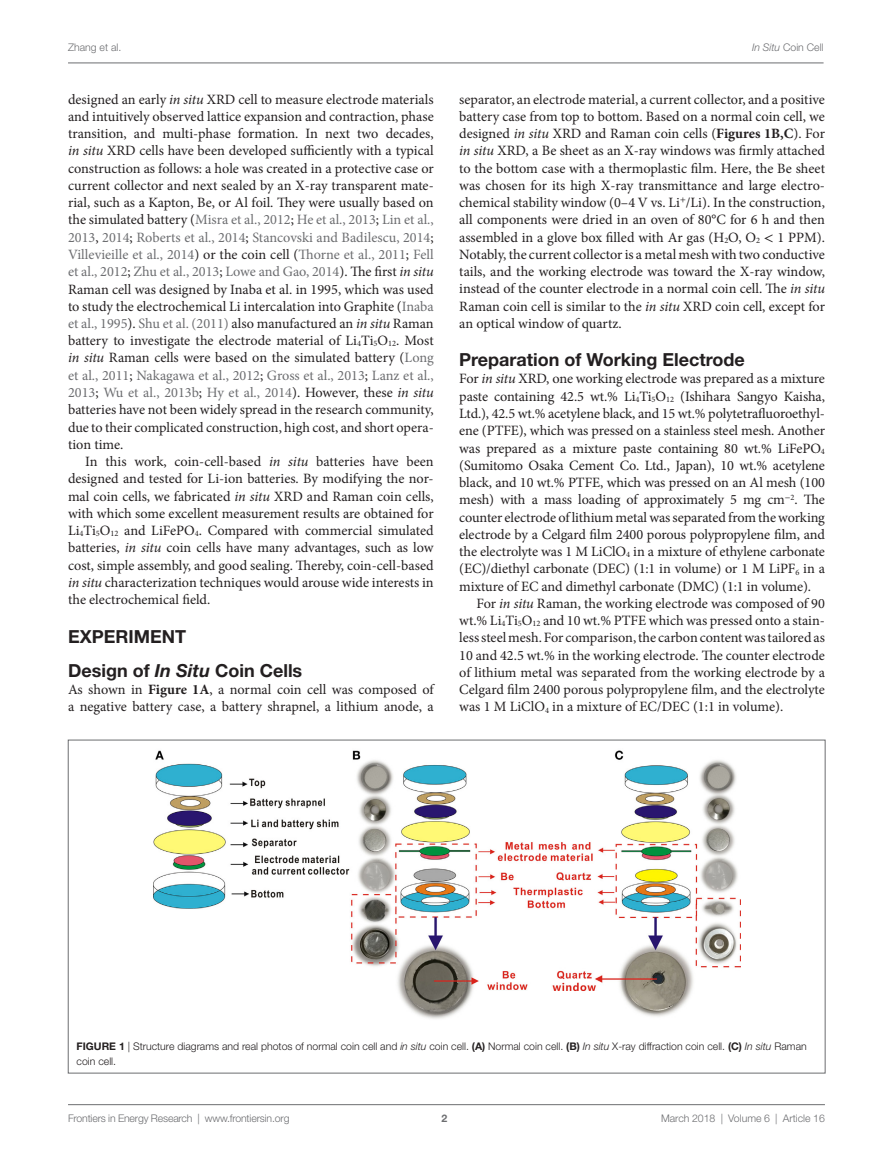
<style>
.page{position:relative;width:893px;height:1170px;background:#fff}
.page>*{position:absolute;margin:0;border:0;box-sizing:border-box;transform-origin:0 0}
.t1{font:700 18px/33.8px "Helvetica Neue LT Std";color:#231f20}
.t2{font:14.25px/17.2px "Minion Pro";letter-spacing:-.005em;color:#231f20;text-align:justify}
.t3{font:300 10.5px/14.2px "Helvetica Neue LT Std";color:#231f20}
.t4{font:300 10.5px "Helvetica Neue LT Std";letter-spacing:-.015em;color:#6c6d70}
.t5{font:700 10.5px "Helvetica Neue LT Std";color:#6c6d70}
.s1{font-style:italic}
.s2{color:#6c6d70}
.s3{font-weight:700}
.s4{font-family:"STIX General"}
</style>
<div class="page">
<img style="left:153px;top:750px;width:587px;height:269px">
<hr style="left:68px;top:63px;width:756px;height:1px;background:#6c6d70">
<hr style="left:68px;top:1104px;width:757px;height:1px;background:#6c6d70">
<p class="t4" style="left:68px;top:41px;width:55px">Zhang et al.</p>
<p class="t4" style="left:752px;top:41px;width:73px"><span class="s1">In Situ</span> Coin Cell</p>
<p class="t2" style="left:68px;top:90px;width:367px">designed an early <span class="s1">in situ</span> XRD cell to measure electrode materials and intuitively observed lattice expansion and contraction, phase transition, and multi-phase formation. In next two decades, <span class="s1">in situ</span> XRD cells have been developed sufficiently with a typical construction as follows: a hole was created in a protective case or current collector and next sealed by an X-ray transparent mate&shy;rial, such as a Kapton, Be, or Al foil. They were usually based on the simulated battery (<span class="s2">Misra et al., 2012</span>; <span class="s2">He et al., 2013</span>; <span class="s2">Lin et al., 2013</span>, <span class="s2">2014</span>; <span class="s2">Roberts et al., 2014</span>; <span class="s2">Stancovski and Badilescu, 2014</span>; <span class="s2">Villevieille et al., 2014</span>) or the coin cell (<span class="s2">Thorne et al., 2011</span>; <span class="s2">Fell et al., 2012</span>; <span class="s2">Zhu et al., 2013</span>; <span class="s2">Lowe and Gao, 2014</span>). The first <span class="s1">in situ </span>Raman cell was designed by Inaba et al. in 1995, which was used to study the electrochemical Li intercalation into Graphite (<span class="s2">Inaba et al., 1995</span>). <span class="s2">Shu et al. (2011)</span> also manufactured an <span class="s1">in situ</span> Raman battery to investigate the electrode material of Li<sub>4</sub>Ti<sub>5</sub>O<sub>12</sub>. Most <span class="s1">in situ</span> Raman cells were based on the simulated battery (<span class="s2">Long et al., 2011</span>; <span class="s2">Nakagawa et al., 2012</span>; <span class="s2">Gross et al., 2013</span>; <span class="s2">Lanz et al., 2013</span>; <span class="s2">Wu et al., 2013b</span>; <span class="s2">Hy et al., 2014</span>). However, these <span class="s1">in situ </span>batteries have not been widely spread in the research community, due to their complicated construction, high cost, and short opera&shy;tion time.</p>
<p class="t2" style="left:68px;top:453px;width:367px;text-indent:17px">In this work, coin-cell-based <span class="s1">in situ</span> batteries have been designed and tested for Li-ion batteries. By modifying the nor&shy;mal coin cells, we fabricated <span class="s1">in situ</span> XRD and Raman coin cells, with which some excellent measurement results are obtained for Li<sub>4</sub>Ti<sub>5</sub>O<sub>12</sub> and LiFePO<sub>4</sub>. Compared with commercial simulated batteries, <span class="s1">in situ</span> coin cells have many advantages, such as low cost, simple assembly, and good sealing. Thereby, coin-cell-based <span class="s1">in situ</span> characterization techniques would arouse wide interests in the electrochemical field.</p>
<p class="t1" style="left:68px;top:619px;width:236px">EXPERI MENT<br>Design of <span class="s1">In Situ</span> Coin Cells</p>
<p class="t2" style="left:68px;top:681px;width:367px">As shown in <span class="s3">Figure 1A</span>, a normal coin cell was composed of a negative battery case, a battery shrapnel, a lithium anode, a</p>
<p class="t2" style="left:459px;top:90px;width:367px">separator, an electrode material, a current collector, and a positive battery case from top to bottom. Based on a normal coin cell, we designed <span class="s1">in situ</span> XRD and Raman coin cells (<span class="s3">Figures 1B,C</span>). For <span class="s1">in situ</span> XRD, a Be sheet as an X-ray windows was firmly attached to the bottom case with a thermoplastic film. Here, the Be sheet was chosen for its high X-ray transmittance and large electro&shy;chemical stability window (0–4 V vs. Li<sup>+</sup>/Li). In the construction, all components were dried in an oven of 80°C for 6 h and then assembled in a glove box filled with Ar gas (H<sub>2</sub>O, O<sub>2</sub> <span class="s4">&lt;</span> 1 PPM).<br>Notably, the current collector is a metal mesh with two conductive tails, and the working electrode was toward the X-ray window, instead of the counter electrode in a normal coin cell. The <span class="s1">in situ </span>Raman coin cell is similar to the <span class="s1">in situ</span> XRD coin cell, except for an optical window of quartz.</p>
<p class="t1" style="left:459px;top:342px;width:287px">Preparation of Working Electrode</p>
<p class="t2" style="left:459px;top:370px;width:367px">For <span class="s1">in situ</span> XRD, one working electrode was prepared as a mixture</p>
<p class="t2" style="left:459px;top:387px;width:367px">paste containing 42.5 wt.% Li<sub>4</sub>Ti<sub>5</sub>O<sub>12</sub> (Ishihara Sangyo Kaisha,</p>
<p class="t2" style="left:459px;top:405px;width:367px">Ltd.), 42.5 wt.% acetylene black, and 15 wt.% polytetrafluoroethyl-</p>
<p class="t2" style="left:459px;top:422px;width:367px">ene (PTFE), which was pressed on a stainless steel mesh. Another</p>
<p class="t2" style="left:459px;top:439px;width:367px">was prepared as a mixture paste containing 80 wt.% LiFePO<sub>4</sub></p>
<p class="t2" style="left:459px;top:456px;width:367px">(Sumitomo Osaka Cement Co. Ltd., Japan), 10 wt.% acetylene</p>
<p class="t2" style="left:459px;top:474px;width:367px">black, and 10 wt.% PTFE, which was pressed on an Al mesh (100</p>
<p class="t2" style="left:459px;top:491px;width:367px">mesh) with a mass loading of approximately 5 mg cm<sup>−</sup><sup>2</sup>. The</p>
<p class="t2" style="left:459px;top:508px;width:367px">counter electrode of lithium metal was separated from the working</p>
<p class="t2" style="left:459px;top:525px;width:367px">electrode by a Celgard film 2400 porous polypropylene film, and</p>
<p class="t2" style="left:459px;top:543px;width:367px">the electrolyte was 1 M LiClO<sub>4</sub> in a mixture of ethylene carbonate</p>
<p class="t2" style="left:459px;top:560px;width:367px">(EC)/diethyl carbonate (DEC) (1:1 in volume) or 1 M LiPF<sub>6</sub> in a</p>
<p class="t2" style="left:459px;top:577px;width:353px">mixture of EC and dimethyl carbonate (DMC) (1:1 in volume).</p>
<p class="t2" style="left:476px;top:594px;width:350px">For <span class="s1">in situ</span> Raman, the working electrode was composed of 90</p>
<p class="t2" style="left:459px;top:612px;width:367px">wt.% Li<sub>4</sub>Ti<sub>5</sub>O<sub>12</sub> and 10 wt.% PTFE which was pressed onto a stain-</p>
<p class="t2" style="left:459px;top:629px;width:367px">less steel mesh. For comparison, the carbon content was tailored as</p>
<p class="t2" style="left:459px;top:646px;width:367px">10 and 42.5 wt.% in the working electrode. The counter electrode</p>
<p class="t2" style="left:459px;top:663px;width:367px">of lithium metal was separated from the working electrode by a</p>
<p class="t2" style="left:459px;top:681px;width:367px">Celgard film 2400 porous polypropylene film, and the electrolyte</p>
<p class="t2" style="left:459px;top:698px;width:326px">was 1 M LiClO<sub>4</sub> in a mixture of EC/DEC (1:1 in volume).</p>
<p class="t3" style="left:77px;top:1039px;width:732px"><span class="s3">Figure 1</span> | Structure diagrams and real photos of normal coin cell and <span class="s1">in situ</span> coin cell. <span class="s3">(A)</span> Normal coin cell. <span class="s3">(B)</span> <span class="s1">In situ</span> X-ray diffraction coin cell. <span class="s3">(C)</span> <span class="s1">In situ</span> Raman coin cell.</p>
<p class="t4" style="left:68px;top:1111px;width:223px">Frontiers in Energy Research | www.frontiersin.org</p>
<p class="t4" style="left:661px;top:1111px;width:165px">March 2018 | Volume 6 | Article 16</p>
<p class="t5" style="left:441px;top:1111px;width:7px">2</p>
</div>
